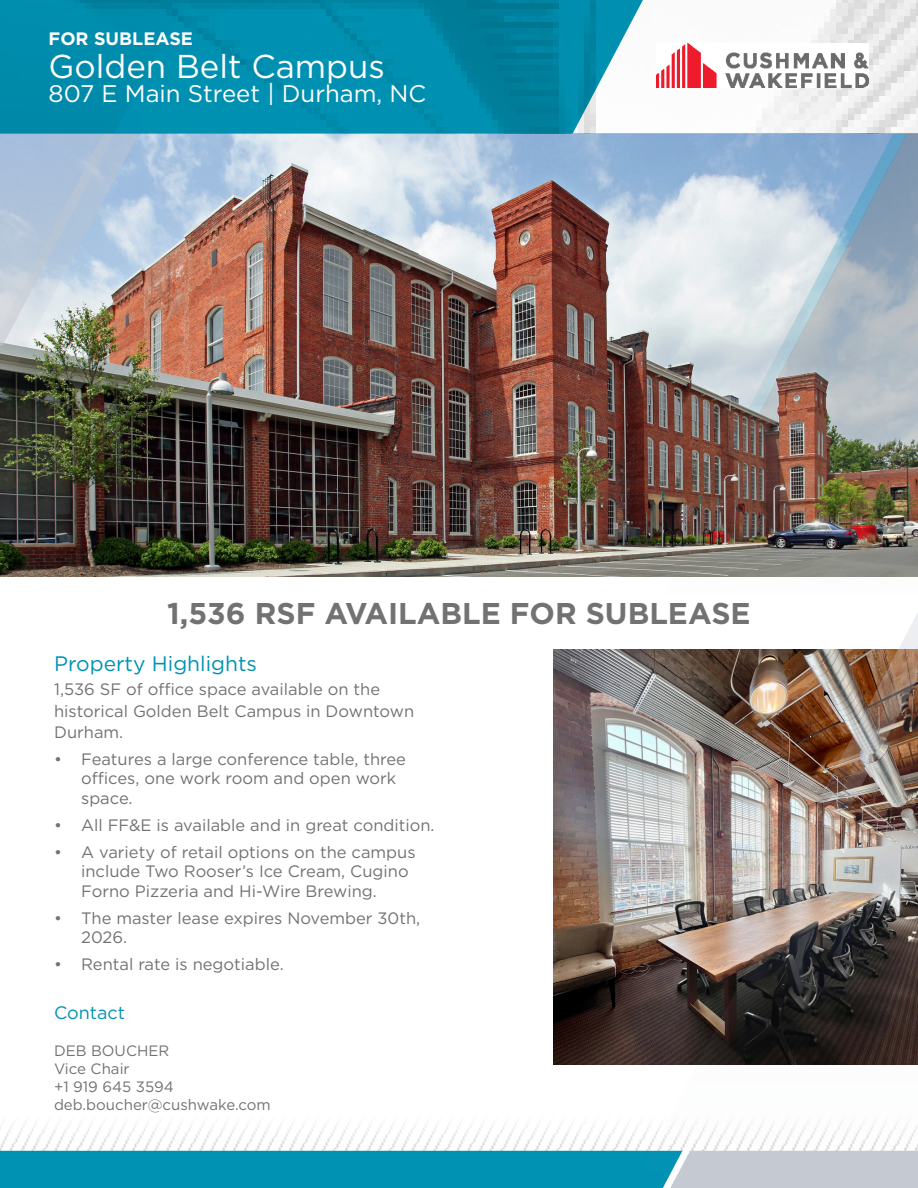
<style>
.page{position:relative;width:918px;height:1188px;background:#fff}
.page>*{position:absolute;margin:0;border:0;box-sizing:border-box;transform-origin:0 0}
.t1{font:33px "Gotham";color:#fff}
.t2{font:700 30px "Gotham";color:#717271}
.t3{font:24px "Gotham";color:#fff}
.t4{font:21px "Gotham";color:#0092b3}
.t5{font:700 18px "Gotham";color:#fff}
.t6{font:18px "Gotham";color:#0092b3}
.t7{font:16.5px/19.5px "Gotham";color:#717271}
.t8{font:15px "Gotham";color:#717271}
</style>
<div class="page">
<img style="left:553px;top:650px;width:58px;height:415px">
<img style="left:0;top:0;width:918px;height:577px">
<img style="left:0;top:1123px;width:611px;height:28px">
<img style="left:657px;top:44px;width:211px;height:44px">
<svg style="left:138px;top:134px;width:50px;height:212px;background:#b9acaf"></svg>
<svg style="left:0;top:0;width:643px;height:134px;background:#0e90ae"></svg>
<div style="left:0;top:1151px;width:611px;height:37px;background:#0092b3"></div>
<img style="left:654px;top:134px;width:264px;height:443px">
<img style="left:702px;top:134px;width:205px;height:363px">
<img style="left:0;top:134px;width:138px;height:268px">
<img style="left:611px;top:614px;width:307px;height:574px">
<p class="t5" style="left:49px;top:27px;width:146px">FOR SUBLEASE</p>
<p class="t1" style="left:49px;top:46px;width:338px">Golden Belt Campus</p>
<p class="t3" style="left:49px;top:79px;width:379px">807 E Main Street | Durham, NC</p>
<p class="t2" style="left:167px;top:593px;width:585px">1,536 RSF AVAILABLE FOR SUBLEASE</p>
<p class="t4" style="left:54px;top:651px;width:204px">Property Highlights</p>
<p class="t7" style="left:54px;top:679px;width:362px;line-height:21.1px">1,536 SF of office space available on the historical Golden Belt Campus in Downtown<br>Durham.</p>
<p class="t7" style="left:81px;top:749px;width:326px;text-indent:-27px">• Features a large conference table, three offices, one work room and open work space.</p>
<p class="t7" style="left:54px;top:815px;width:382px">• All FF&amp;E is available and in great condition.</p>
<p class="t7" style="left:81px;top:842px;width:336px;text-indent:-27px">• A variety of retail options on the campus include Two Rooser’s Ice Cream, Cugino<br>Forno Pizzeria and Hi-Wire Brewing.</p>
<p class="t7" style="left:81px;top:908px;width:341px;text-indent:-27px">• The master lease expires November 30th,<br>2026.</p>
<p class="t7" style="left:54px;top:954px;width:231px">• Rental rate is negotiable.</p>
<p class="t6" style="left:54px;top:1001px;width:73px">Contact</p>
<p class="t8" style="left:54px;top:1042px;width:117px">DEB BOUCHER</p>
<p class="t8" style="left:54px;top:1060px;width:77px">Vice Chair</p>
<p class="t8" style="left:54px;top:1078px;width:121px">+1 919 645 3594</p>
<p class="t8" style="left:54px;top:1096px;width:218px">deb.boucher@cushwake.com</p>
</div>
